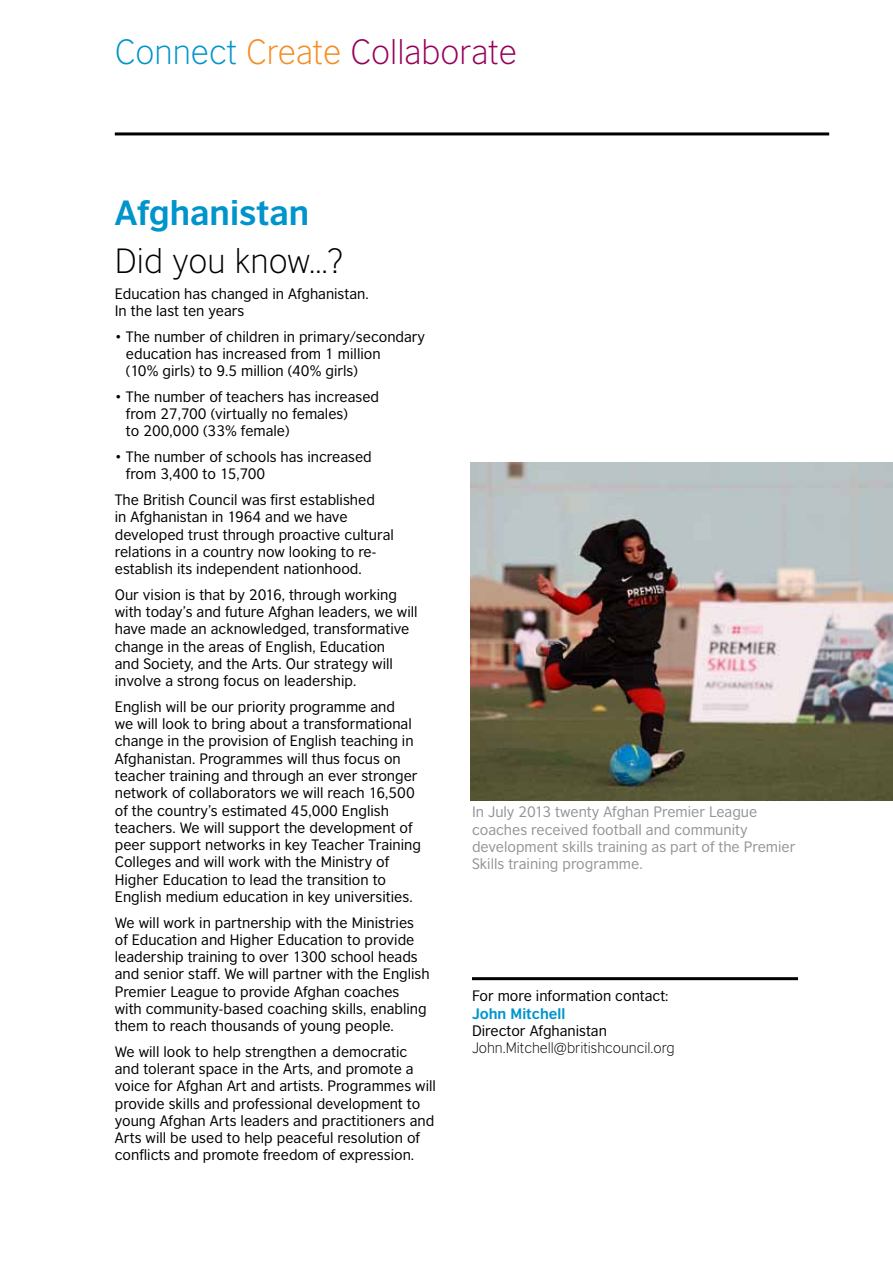
<style>
.page{position:relative;width:893px;height:1263px;background:#fff}
.page>*{position:absolute;margin:0;border:0;box-sizing:border-box;transform-origin:0 0}
.t1{font:300 33px "British Council Sans";color:#970059}
.t2{font:300 33px "British Council Sans";color:#000}
.t3{font:700 33px "British Council Sans";color:#0094cc}
.t4{font:14.25px/17.2px "British Council Sans";color:#000}
.t5{font:14.25px/17.2px "British Council Sans";color:#939598}
.t6{font:300 14.25px "British Council Sans";color:#000}
.t7{font:700 14.25px "British Council Sans";color:#0094cc}
.s1{color:#0094cc}
.s2{color:#f68b1f}
</style>
<div class="page">
<hr style="left:115px;top:132px;width:714px;height:3px;background:#000">
<img style="left:471px;top:462px;width:422px;height:338px">
<hr style="left:472px;top:977px;width:326px;height:3px;background:#000">
<h1 class="t1" style="left:115px;top:34px;width:404px"><span class="s1">Connect</span> <span class="s2">Create</span> Collaborate</h1>
<h1 class="t3" style="left:115px;top:192px;width:196px">Afghanistan</h1>
<h1 class="t2" style="left:115px;top:242px;width:230px">Did you know…?</h1>
<p class="t4" style="left:115px;top:285px;width:255px">Education has changed in Afghanistan.<br>In the last ten years</p>
<p class="t4" style="left:126px;top:328px;width:301px;text-indent:-11px">• The number of children in primary/secondary education has increased from 1 million<br>(10% girls) to 9.5 million (40% girls)</p>
<p class="t4" style="left:126px;top:388px;width:255px;text-indent:-11px">• The number of teachers has increased from 27,700 (virtually no females)<br>to 200,000 (33% female)</p>
<p class="t4" style="left:126px;top:448px;width:247px;text-indent:-11px">• The number of schools has increased from 3,400 to 15,700</p>
<p class="t4" style="left:115px;top:491px;width:281px">The British Council was first established<br>in Afghanistan in 1964 and we have developed trust through proactive cultural relations in a country now looking to re&shy;establish its independent nationhood.</p>
<p class="t4" style="left:115px;top:586px;width:304px">Our vision is that by 2016, through working with today’s and future Afghan leaders, we will have made an acknowledged, transformative change in the areas of English, Education<br>and Society, and the Arts. Our strategy will involve a strong focus on leadership.</p>
<p class="t4" style="left:115px;top:698px;width:308px">English will be our priority programme and<br>we will look to bring about a transformational change in the provision of English teaching in Afghanistan. Programmes will thus focus on teacher training and through an ever stronger network of collaborators we will reach 16,500 of the country’s estimated 45,000 English teachers. We will support the development of peer support networks in key Teacher Training Colleges and will work with the Ministry of Higher Education to lead the transition to English medium education in key universities.</p>
<p class="t4" style="left:115px;top:913px;width:316px">We will work in partnership with the Ministries of Education and Higher Education to provide leadership training to over 1300 school heads and senior staff. We will partner with the English Premier League to provide Afghan coaches with community-based coaching skills, enabling them to reach thousands of young people.</p>
<p class="t4" style="left:115px;top:1043px;width:323px">We will look to help strengthen a democratic<br>and tolerant space in the Arts, and promote a voice for Afghan Art and artists. Programmes will provide skills and professional development to young Afghan Arts leaders and practitioners and Arts will be used to help peaceful resolution of conflicts and promote freedom of expression.</p>
<p class="t5" style="left:472px;top:803px;width:325px">In July 2013 twenty Afghan Premier League coaches received football and community development skills training as part of the Premier Skills training programme.</p>
<p class="t4" style="left:472px;top:987px;width:198px">For more information contact:</p>
<p class="t7" style="left:472px;top:1004px;width:95px">John Mitchell</p>
<p class="t4" style="left:472px;top:1022px;width:136px">Director Afghanistan</p>
<p class="t6" style="left:472px;top:1040px;width:204px">John.Mitchell@britishcouncil.org</p>
</div>
